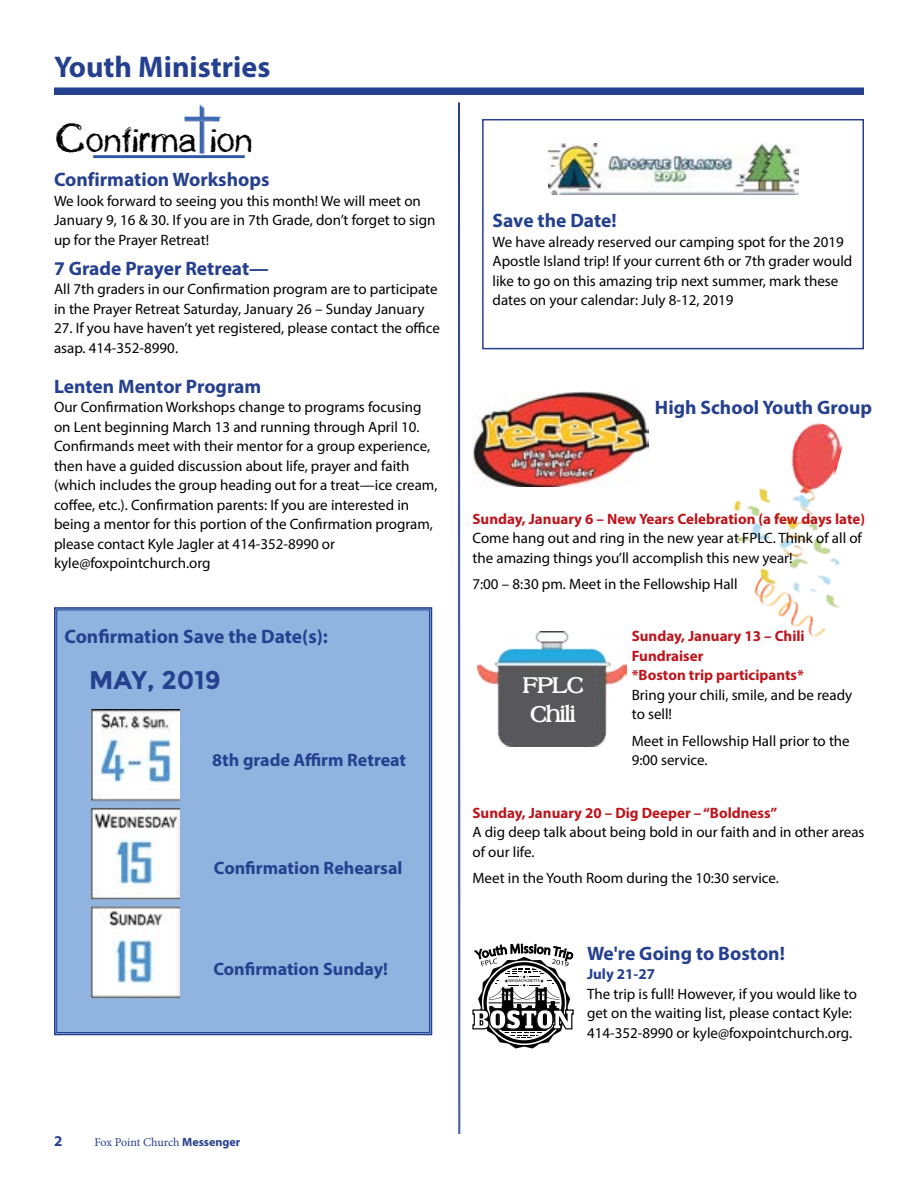
<style>
.page{position:relative;width:918px;height:1188px;background:#fff}
.page>*{position:absolute;margin:0;border:0;box-sizing:border-box;transform-origin:0 0}
.t1{font:44.25px "CF Marie Eve";color:#000;scale:.65 1}
.t2{font:700 30px "Myriad Pro";color:#25408f}
.t3{font:700 25.5px "Montserrat";color:#25408f}
.t4{font:24.15px "Alfa Slab One";color:#fff;scale:.88 1}
.t5{font:24px/28.8px "Broadsheet LDO Bold";color:#fff;text-align:center}
.t6{font:700 19.5px "Myriad Pro";color:#25408f}
.t7{font:700 18px "Myriad Pro";color:#25408f}
.t8{font:15px/19.5px "Myriad Pro";color:#000}
.t9{font:700 15px/19.5px "Myriad Pro";color:#be141b}
.t10{font:700 15px "Myriad Pro";color:#25408f}
.t11{font:12px "Minion Pro";letter-spacing:-.015em;color:#25408f}
.t12{font:4.2px "Myriad Pro";color:#010101}
.s1{font-size:52.95px}
.s2{font-family:"Myriad Pro";font-weight:700}
</style>
<div class="page">
<div style="left:54px;top:607px;width:379px;height:429px;background:#90b4df"></div>
<div style="left:56px;top:610px;width:374px;height:423px;border:1px solid #25408f"></div>
<div style="left:54px;top:87px;width:810px;height:8px;background:#25408f"></div>
<img style="left:184px;top:104px;width:38px;height:50px">
<hr style="left:93px;top:155px;width:152px;height:3px;background:#2f56a7">
<img style="left:549px;top:143px;width:249px;height:52px">
<div style="left:482px;top:119px;width:382px;height:230px;border:2px solid #25408f"></div>
<svg style="left:472px;top:944px;width:102px;height:104px"></svg>
<img style="left:472px;top:391px;width:176px;height:96px">
<img style="left:791px;top:423px;width:52px;height:42px">
<img style="left:808px;top:630px;width:17px;height:7px">
<img style="left:733px;top:465px;width:107px;height:165px">
<img style="left:477px;top:631px;width:150px;height:116px">
<hr style="left:459px;top:102px;width:1px;height:1032px;background:#25408f">
<hr style="left:458px;top:102px;width:1px;height:1032px;background:#25408f">
<img style="left:65px;top:710px;width:114px;height:305px">
<h2 class="t2" style="left:54px;top:47px;width:218px">Youth Ministries</h2>
<h1 class="t1" style="left:55px;top:117px;width:306px"><span class="s1">C</span>onfirma ion</h1>
<h3 class="t6" style="left:54px;top:167px;width:217px">Confirmation Workshops</h3>
<p class="t8" style="left:54px;top:191px;width:383px">We look forward to seeing you this month! We will meet on<br>January 9, 16 &amp; 30. If you are in 7th Grade, don’t forget to sign up for the Prayer Retreat!</p>
<h3 class="t6" style="left:54px;top:256px;width:216px">7 Grade Prayer Retreat—</h3>
<p class="t8" style="left:54px;top:279px;width:385px">All 7th graders in our Confirmation program are to participate in the Prayer Retreat Saturday, January 26 – Sunday January</p>
<p class="t8" style="left:54px;top:318px;width:387px">27. If you have haven’t yet registered, please contact the office asap. 414-352-8990.</p>
<h3 class="t6" style="left:54px;top:373px;width:209px">Lenten Mentor Program</h3>
<p class="t8" style="left:54px;top:397px;width:385px">Our Confirmation Workshops change to programs focusing on Lent beginning March 13 and running through April 10.<br>Confirmands meet with their mentor for a group experience, then have a guided discussion about life, prayer and faith (which includes the group heading out for a treat—ice cream, coffee, etc.). Confirmation parents: If you are interested in being a mentor for this portion of the Confirmation program, please contact Kyle Jagler at 414-352-8990 or kyle@foxpointchurch.org</p>
<h3 class="t6" style="left:64px;top:624px;width:265px">Confirmation Save the Date(s):</h3>
<h3 class="t3" style="left:89px;top:665px;width:133px">MAY, 2019</h3>
<p class="t7" style="left:212px;top:748px;width:195px">8th grade Affirm Retreat</p>
<p class="t7" style="left:214px;top:856px;width:190px">Confirmation Rehearsal</p>
<p class="t7" style="left:213px;top:957px;width:176px">Confirmation Sunday!</p>
<h3 class="t6" style="left:493px;top:208px;width:126px">Save the Date!</h3>
<p class="t8" style="left:493px;top:231px;width:361px">We have already reserved our camping spot for the 2019<br>Apostle Island trip! If your current 6th or 7th grader would like to go on this amazing trip next summer, mark these dates on your calendar: July 8-12, 2019</p>
<h3 class="t6" style="left:655px;top:395px;width:219px">High School Youth Group</h3>
<p class="t9" style="left:472px;top:508px;width:394px">Sunday, January 6 – New Years Celebration (a few days late)</p>
<p class="t8" style="left:472px;top:528px;width:391px">Come hang out and ring in the new year at FPLC. Think of all of the amazing things you’ll accomplish this new year!</p>
<p class="t8" style="left:472px;top:574px;width:267px">7:00 – 8:30 pm. Meet in the Fellowship Hall</p>
<p class="t9" style="left:632px;top:626px;width:174px">Sunday, January 13 – Chili<br>Fundraiser<br>*Boston trip participants*</p>
<p class="t8" style="left:632px;top:685px;width:222px">Bring your chili, smile, and be ready to sell!</p>
<p class="t8" style="left:632px;top:731px;width:220px">Meet in Fellowship Hall prior to the<br>9:00 service.</p>
<h3 class="t5" style="left:522px;top:671px;width:62px">FPLC<br>Chili</h3>
<p class="t9" style="left:472px;top:802px;width:306px">Sunday, January 20 – Dig Deeper – “Boldness”</p>
<p class="t8" style="left:472px;top:822px;width:394px">A dig deep talk about being bold in our faith and in other areas of our life.</p>
<p class="t8" style="left:472px;top:868px;width:308px">Meet in the Youth Room during the 10:30 service.</p>
<p class="t12" style="left:508px;top:978px;width:33px">MASSACHUSETTS</p>
<h3 class="t4" style="left:472px;top:1004px;width:116px">BOSTON</h3>
<h3 class="t6" style="left:587px;top:941px;width:199px">We're Going to Boston!</h3>
<p class="t10" style="left:587px;top:965px;width:70px">July 21-27</p>
<p class="t8" style="left:587px;top:984px;width:271px">The trip is full! However, if you would like to get on the waiting list, please contact Kyle:<br>414-352-8990 or kyle@foxpointchurch.org.</p>
<p class="t10" style="left:54px;top:1131px;width:10px">2</p>
<p class="t11" style="left:95px;top:1134px;width:147px">Fox Point Church <span class="s2">Messenger</span></p>
</div>
